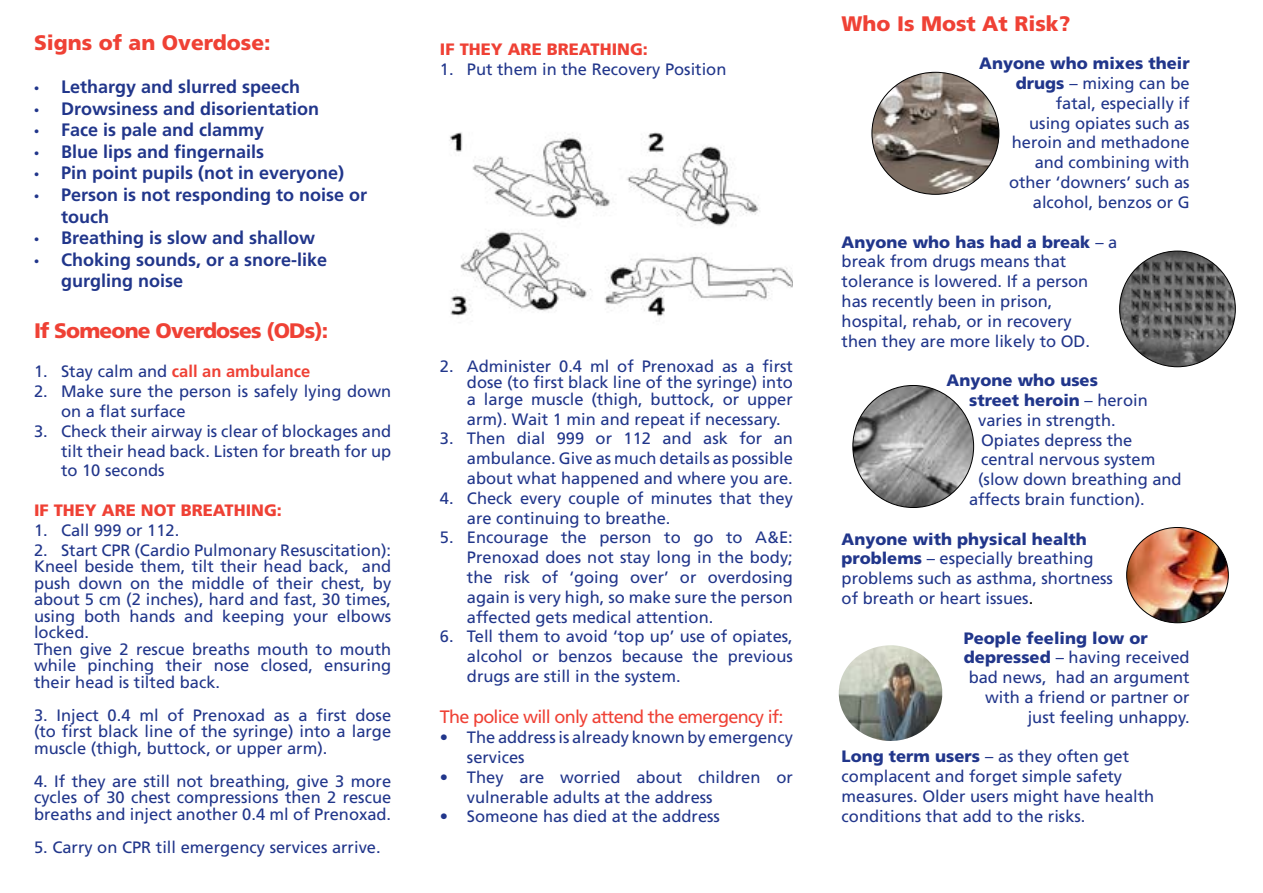
<style>
.page{position:relative;width:1263px;height:893px;background:#fff}
.page>*{position:absolute;margin:0;border:0;box-sizing:border-box;transform-origin:0 0}
.t1{font:900 21px "Frutiger LT Std";color:#ef4135}
.t2{font:900 21px "Frutiger LT Std";letter-spacing:-.04em;color:#ef4135}
.t3{font:700 18px/21.6px "Frutiger LT Std";color:#21368b}
.t4{font:18px "Frutiger LT Std";letter-spacing:-.04em;color:#ef4135}
.t5{font:16.5px/19.8px "Frutiger LT Std";color:#21368b}
.t6{font:900 16.5px "Frutiger LT Std";color:#21368b}
.t7{font:900 16.5px "Frutiger LT Std";color:#ef4135}
.t8{font:700 16.5px "Frutiger LT Std";color:#ef4135}
.s1{font-family:"Myriad Pro";font-weight:400}
.s2{font-weight:400;color:#21368b}
.s3{font-weight:900}
.s4{font-weight:400}
.s5{color:#000}
</style>
<div class="page">
<img style="left:872px;top:72px;width:127px;height:122px">
<img style="left:853px;top:385px;width:121px;height:122px">
<img style="left:1127px;top:527px;width:101px;height:96px">
<img style="left:1120px;top:251px;width:115px;height:116px;border-radius:58px">
<img style="left:449px;top:132px;width:344px;height:185px">
<img style="left:839px;top:645px;width:103px;height:96px">
<p class="t1" style="left:34px;top:30px;width:238px">Signs of an Overdose:</p>
<p class="t3" style="left:34px;top:76px;width:268px"><span class="s1">•</span> Lethargy and slurred speech</p>
<p class="t3" style="left:34px;top:98px;width:287px"><span class="s1">•</span> Drowsiness and disorientation</p>
<p class="t3" style="left:34px;top:119px;width:232px"><span class="s1">•</span> Face is pale and clammy</p>
<p class="t3" style="left:34px;top:141px;width:232px"><span class="s1">•</span> Blue lips and fingernails</p>
<p class="t3" style="left:34px;top:162px;width:312px"><span class="s1">•</span> Pin point pupils (not in everyone)</p>
<p class="t3" style="left:61px;top:184px;width:308px;text-indent:-27px"><span class="s1">•</span> Person is not responding to noise or touch</p>
<p class="t3" style="left:34px;top:227px;width:283px"><span class="s1">•</span> Breathing is slow and shallow</p>
<p class="t3" style="left:61px;top:249px;width:268px;text-indent:-27px"><span class="s1">•</span> Choking sounds, or a snore-like gurgling noise</p>
<p class="t2" style="left:34px;top:318px;width:296px">If Someone Overdoses (ODs):</p>
<p class="t8" style="left:34px;top:362px;width:278px"><span class="s2">1. Stay calm and</span> call an ambulance</p>
<p class="t5" style="left:61px;top:382px;width:332px;text-indent:-27px">2. Make sure the person is safely lying down on a flat surface</p>
<p class="t5" style="left:61px;top:421px;width:332px;text-align:justify;text-indent:-27px">3. Check their airway is clear of blockages and tilt their head back. Listen for breath for up to 10 seconds</p>
<p class="t7" style="left:34px;top:500px;width:249px">IF THEY ARE NOT BREATHING:</p>
<p class="t5" style="left:34px;top:520px;width:147px">1. Call 999 or 112.</p>
<p class="t5" style="left:34px;top:542px;width:359px;line-height:16.5px">2. Start CPR (Cardio Pulmonary Resuscitation):<br>Kneel beside them, tilt their head back, and push down on the middle of their chest, by about 5 cm (2 inches), hard and fast, 30 times, using both hands and keeping your elbows locked.<br>Then give 2 rescue breaths mouth to mouth while pinching their nose closed, ensuring their head is tilted back.</p>
<p class="t5" style="left:34px;top:707px;width:359px;line-height:16.5px;text-align:justify">3. Inject 0.4 ml of Prenoxad as a first dose (to first black line of the syringe) into a large muscle (thigh, buttock, or upper arm).</p>
<p class="t5" style="left:34px;top:773px;width:359px;line-height:16.5px;text-align:justify">4. If they are still not breathing, give 3 more cycles of 30 chest compressions then 2 rescue breaths and inject another 0.4 ml of Prenoxad.</p>
<p class="t5" style="left:34px;top:837px;width:348px">5. Carry on CPR till emergency services arrive.</p>
<p class="t7" style="left:440px;top:39px;width:209px">IF THEY ARE BREATHING:</p>
<p class="t5" style="left:440px;top:59px;width:288px">1. Put them in the Recovery Position</p>
<p class="t5" style="left:467px;top:358px;width:327px;line-height:16.5px;text-align:justify;text-indent:-27px">2. Administer 0.4 ml of Prenoxad as a first dose (to first black line of the syringe) into a large muscle (thigh, buttock, or upper</p>
<p class="t5" style="left:467px;top:409px;width:315px">arm). Wait 1 min and repeat if necessary.</p>
<p class="t5" style="left:467px;top:429px;width:327px;text-align:justify;text-indent:-27px">3. Then dial 999 or 112 and ask for an ambulance. Give as much details as possible about what happened and where you are.</p>
<p class="t5" style="left:467px;top:488px;width:327px;text-indent:-27px">4. Check every couple of minutes that they are continuing to breathe.</p>
<p class="t5" style="left:467px;top:528px;width:327px;text-align:justify;text-indent:-27px">5. Encourage the person to go to A&amp;E:<br>Prenoxad does not stay long in the body; the risk of ‘going over’ or overdosing again is very high, so make sure the person affected gets medical attention.</p>
<p class="t5" style="left:467px;top:627px;width:327px;text-align:justify;text-indent:-27px">6. Tell them to avoid ‘top up’ use of opiates, alcohol or benzos because the previous drugs are still in the system.</p>
<p class="t4" style="left:440px;top:706px;width:345px">The police will only attend the emergency if:</p>
<p class="t5" style="left:467px;top:728px;width:327px;text-indent:-27px">• The address is already known by emergency services</p>
<p class="t5" style="left:467px;top:767px;width:327px;text-indent:-27px">• They are worried about children or vulnerable adults at the address</p>
<p class="t5" style="left:440px;top:807px;width:282px">• Someone has died at the address</p>
<p class="t1" style="left:842px;top:11px;width:230px">Who Is Most At Risk?</p>
<p class="t5" style="left:979px;top:54px;width:212px;text-align:right"><span class="s3">Anyone who mixes their drugs</span> – mixing can be fatal, especially if<br>using opiates such as heroin and methadone and combining with<br>other ‘downers’ such as alcohol, benzos or G</p>
<p class="t5" style="left:842px;top:232px;width:277px"><span class="s3">Anyone who has had a break</span> – a break from drugs means that tolerance is lowered. If a person has recently been in prison, hospital, rehab, or in recovery<br>then they are more likely to OD.</p>
<p class="t6" style="left:947px;top:370px;width:153px">Anyone who uses</p>
<p class="t6" style="left:969px;top:390px;width:180px">street heroin <span class="s4">– heroin</span></p>
<p class="t5" style="left:978px;top:410px;width:139px">varies in strength.</p>
<p class="t5" style="left:981px;top:430px;width:153px">Opiates depress the</p>
<p class="t5" style="left:981px;top:450px;width:176px">central nervous system</p>
<p class="t5" style="left:978px;top:470px;width:205px">(slow down breathing and</p>
<p class="t5" style="left:969px;top:489px;width:177px">affects brain function).</p>
<p class="t5" style="left:842px;top:529px;width:273px"><span class="s3">Anyone with physical health problems</span> – especially breathing problems such as asthma, shortness of breath or heart issues<span class="s5">.</span></p>
<p class="t6" style="left:964px;top:628px;width:185px">People feeling low or</p>
<p class="t5" style="left:964px;top:648px;width:227px"><span class="s3">depressed</span> – having received</p>
<p class="t5" style="left:969px;top:668px;width:222px">bad news, had an argument</p>
<p class="t5" style="left:985px;top:687px;width:206px">with a friend or partner or</p>
<p class="t5" style="left:1028px;top:707px;width:163px">just feeling unhappy.</p>
<p class="t5" style="left:842px;top:747px;width:314px"><span class="s3">Long term users</span> – as they often get complacent and forget simple safety measures. Older users might have health conditions that add to the risks.</p>
</div>
